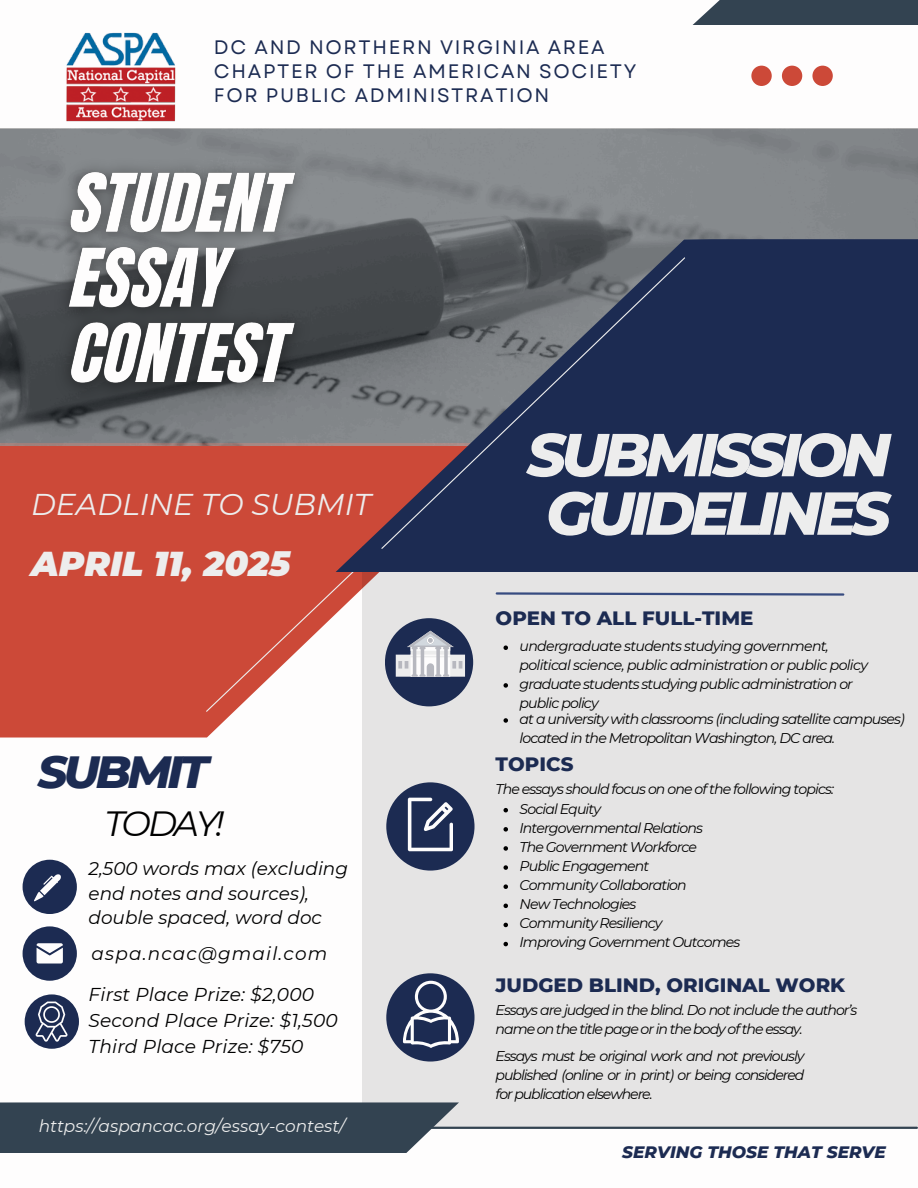
<style>
.page{position:relative;width:918px;height:1188px;background:#fff}
.page>*{position:absolute;margin:0;border:0;box-sizing:border-box;transform-origin:0 0}
.t1{font:italic 800 60.45px/58.5px "Montserrat";letter-spacing:-.085em;color:#ededed;text-align:center}
.t2{font:italic 800 46.05px "Montserrat";letter-spacing:-.085em;color:#1c2b52}
.t3{font:italic 34.95px "Montserrat";letter-spacing:-.085em;color:#000}
.t4{font:italic 900 34.5px "Montserrat";color:#ededed}
.t5{font:italic 30px "Montserrat";color:#ededed}
.t6{font:800 19.8px "Montserrat";color:#1c2b52}
.t7{font:19.5px/23.7px "Garet";letter-spacing:.085em;color:#1c2b52}
.t8{font:italic 18.6px "Montserrat";letter-spacing:.01em;color:#000}
.t9{font:italic 18.45px/24.8px "Montserrat";color:#000}
.t10{font:italic 18.45px "Montserrat";letter-spacing:.06em;color:#000}
.t11{font:italic 16.95px "Montserrat";color:#ededed}
.t12{font:italic 800 16.95px "Montserrat";color:#1c2b52}
.t13{font:italic 14.1px/19.2px "Montserrat";letter-spacing:-.06em;color:#000}
</style>
<div class="page">
<div style="left:0;top:405px;width:554px;height:333px;background:#cc4938"></div>
<div style="left:362px;top:546px;width:556px;height:582px;background:#e5e4e4"></div>
<div style="left:385px;top:618px;width:88px;height:88px;background:#1c2b52;border-radius:50%"></div>
<div style="left:23px;top:860px;width:54px;height:54px;background:#1c2b52;border-radius:50%"></div>
<div style="left:23px;top:926px;width:54px;height:55px;background:#1c2b52;border-radius:50%"></div>
<div style="left:25px;top:994px;width:54px;height:55px;background:#1c2b52;border-radius:50%"></div>
<div style="left:386px;top:782px;width:89px;height:89px;background:#1c2b52;border-radius:50%"></div>
<img style="left:0;top:128px;width:918px;height:317px">
<svg style="left:336px;top:239px;width:582px;height:333px;background:#2b3353"></svg>
<svg style="left:0;top:1102px;width:459px;height:51px;background:#3f4e5b"></svg>
<div style="left:692px;top:0;width:226px;height:25px;background:#334351"></div>
<svg style="left:380px;top:256px;width:306px;height:294px;background:#44485e"></svg>
<svg style="left:37px;top:943px;width:25px;height:20px"></svg>
<hr style="left:416px;top:1127px;width:501px;height:2px;background:#334351">
<svg style="left:495px;top:592px;width:350px;height:4px"></svg>
<svg style="left:751px;top:66px;width:81px;height:20px"></svg>
<img style="left:66px;top:32px;width:110px;height:90px">
<svg style="left:206px;top:512px;width:259px;height:201px"></svg>
<div style="left:386px;top:973px;width:89px;height:89px;background:#1c2b52;border-radius:50%"></div>
<svg style="left:408px;top:798px;width:45px;height:53px"></svg>
<svg style="left:34px;top:874px;width:27px;height:27px"></svg>
<svg style="left:403px;top:981px;width:56px;height:67px"></svg>
<svg style="left:36px;top:1002px;width:32px;height:40px"></svg>
<svg style="left:504px;top:645px;width:4px;height:5px"></svg>
<svg style="left:504px;top:683px;width:4px;height:5px"></svg>
<img style="left:44px;top:149px;width:277px;height:262px">
<svg style="left:504px;top:808px;width:4px;height:4px"></svg>
<svg style="left:504px;top:827px;width:4px;height:5px"></svg>
<svg style="left:504px;top:846px;width:4px;height:5px"></svg>
<svg style="left:504px;top:865px;width:4px;height:5px"></svg>
<svg style="left:504px;top:884px;width:4px;height:5px"></svg>
<svg style="left:504px;top:904px;width:4px;height:4px"></svg>
<svg style="left:504px;top:923px;width:4px;height:4px"></svg>
<svg style="left:504px;top:942px;width:4px;height:4px"></svg>
<svg style="left:504px;top:718px;width:4px;height:5px"></svg>
<p class="t7" style="left:214px;top:36px;width:424px">DC AND NORTHERN VIRGINIA AREA<br>CHAPTER OF THE AMERICAN SOCIETY<br>FOR PUBLIC ADMINISTRATION</p>
<p class="t5" style="left:31px;top:486px;width:342px">DEADLINE TO SUBMIT</p>
<p class="t4" style="left:31px;top:543px;width:261px">APRIL 11, 2025</p>
<p class="t2" style="left:38px;top:743px;width:172px">SUBMIT</p>
<p class="t3" style="left:105px;top:802px;width:121px">TODAY!</p>
<p class="t9" style="left:89px;top:856px;width:261px">2,500 words max (excluding end notes and sources), double spaced, word doc</p>
<p class="t10" style="left:92px;top:942px;width:237px">aspa.ncac@gmail.com</p>
<p class="t8" style="left:89px;top:983px;width:227px">First Place Prize: $2,000</p>
<p class="t8" style="left:89px;top:1009px;width:251px">Second Place Prize: $1,500</p>
<h2 class="t8" style="left:89px;top:1035px;width:217px">Third Place Prize: $750</h2>
<h6 class="t11" style="left:39px;top:1116px;width:308px">https://aspancac.org/essay-contest/</h6>
<p class="t1" style="left:527px;top:425px;width:365px">SUBMISSION<br>GUIDELINES</p>
<h4 class="t6" style="left:496px;top:606px;width:259px">OPEN TO ALL FULL-TIME</h4>
<p class="t13" style="left:520px;top:636px;width:350px">undergraduate students studying government, political science, public administration or public policy</p>
<p class="t13" style="left:520px;top:674px;width:335px">graduate students studying public administration or public policy</p>
<p class="t13" style="left:520px;top:709px;width:387px">at a university with classrooms (including satellite campuses) located in the Metropolitan Washington, DC area.</p>
<p class="t6" style="left:496px;top:752px;width:79px">TOPICS</p>
<p class="t13" style="left:496px;top:780px;width:340px">The essays should focus on one of the following topics:</p>
<p class="t13" style="left:520px;top:799px;width:83px">Social Equity</p>
<p class="t13" style="left:520px;top:818px;width:185px">Intergovernmental Relations</p>
<p class="t13" style="left:520px;top:837px;width:179px">The Government Workforce</p>
<p class="t13" style="left:520px;top:856px;width:131px">Public Engagement</p>
<h3 class="t13" style="left:520px;top:875px;width:169px">Community Collaboration</h3>
<h5 class="t13" style="left:520px;top:895px;width:118px">New Technologies</h5>
<p class="t13" style="left:520px;top:914px;width:144px">Community Resiliency</p>
<p class="t13" style="left:520px;top:933px;width:222px">Improving Government Outcomes</p>
<p class="t6" style="left:496px;top:973px;width:351px">JUDGED BLIND, ORIGINAL WORK</p>
<p class="t13" style="left:496px;top:1001px;width:363px">Essays are judged in the blind. Do not include the author’s name on the title page or in the body of the essay.</p>
<p class="t13" style="left:496px;top:1046px;width:310px;text-align:justify">Essays must be original work and not previously published (online or in print) or being considered for publication elsewhere.</p>
<p class="t12" style="left:622px;top:1141px;width:265px">SERVING THOSE THAT SERVE</p>
</div>
